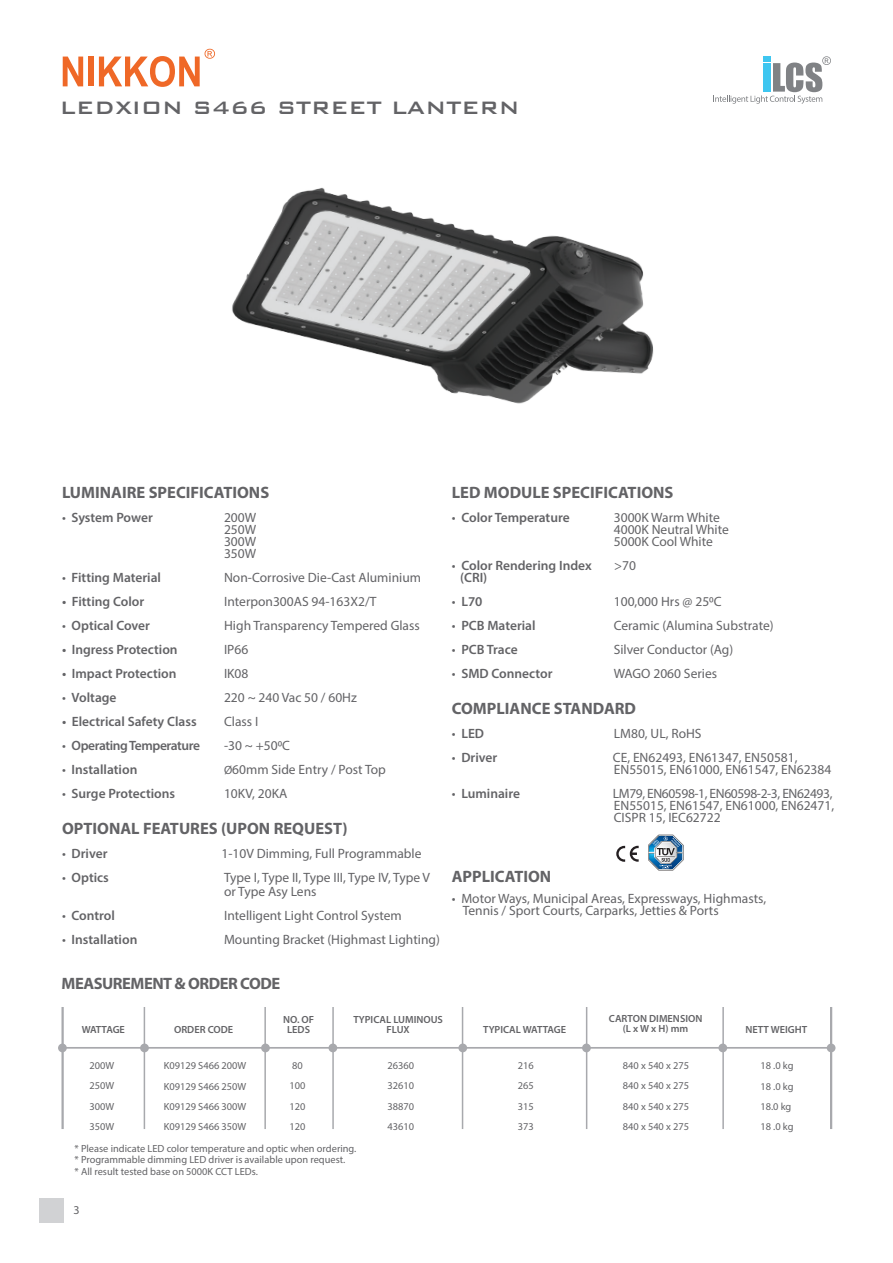
<style>
.page{position:relative;width:893px;height:1263px;background:#fff}
.page>*{position:absolute;margin:0;border:0;box-sizing:border-box;transform-origin:0 0}
.t1{font:500 24px "Bank Gothic BT";color:#636366}
.t2{font:700 16.5px "Myriad Pro";color:#636366}
.t3{font:700 16.5px "Myriad Pro";letter-spacing:-.03em;color:#636366}
.t4{font:13.5px/12px "Myriad Pro";color:#636366}
.t5{font:600 13.5px "Myriad Pro";color:#636366}
.t6{font:600 13.5px "Myriad Pro";letter-spacing:-.03em;color:#636366}
.t7{font:12px "Myriad Pro";color:#636366}
.t8{font:10.35px/20.4px "Myriad Pro";color:#636366;text-align:justify}
.t9{font:600 10.35px/10.2px "Myriad Pro";color:#636366;text-align:center}
.t10{font:600 10.35px "Myriad Pro";letter-spacing:-.04em;color:#636366}
.s1{font-weight:400}
.s2{font-size:12px}
</style>
<div class="page">
<div style="left:40px;top:1198px;width:24px;height:25px;background:#d1d2d4"></div>
<svg style="left:713px;top:56px;width:118px;height:48px"></svg>
<img style="left:232px;top:187px;width:422px;height:217px">
<svg style="left:616px;top:846px;width:23px;height:16px"></svg>
<svg style="left:648px;top:835px;width:36px;height:36px"></svg>
<svg style="left:67px;top:1047px;width:760px;height:2px"></svg>
<hr style="left:144px;top:1007px;width:1px;height:122px;background:#a8a9ad">
<hr style="left:61px;top:1007px;width:3px;height:122px;background:#a8a9ad">
<hr style="left:264px;top:1007px;width:2px;height:122px;background:#a8a9ad">
<hr style="left:830px;top:1007px;width:2px;height:122px;background:#a8a9ad">
<div style="left:58px;top:1043px;width:9px;height:9px;background:#a8a9ad;border-radius:50%"></div>
<div style="left:140px;top:1043px;width:9px;height:9px;background:#a8a9ad;border-radius:50%"></div>
<div style="left:261px;top:1043px;width:9px;height:9px;background:#a8a9ad;border-radius:50%"></div>
<hr style="left:722px;top:1007px;width:2px;height:122px;background:#a8a9ad">
<div style="left:718px;top:1043px;width:9px;height:9px;background:#a8a9ad;border-radius:50%"></div>
<hr style="left:586px;top:1007px;width:1px;height:122px;background:#a8a9ad">
<hr style="left:332px;top:1007px;width:2px;height:122px;background:#a8a9ad">
<hr style="left:462px;top:1007px;width:1px;height:122px;background:#a8a9ad">
<div style="left:582px;top:1043px;width:9px;height:9px;background:#a8a9ad;border-radius:50%"></div>
<div style="left:328px;top:1043px;width:9px;height:9px;background:#a8a9ad;border-radius:50%"></div>
<div style="left:458px;top:1043px;width:9px;height:9px;background:#a8a9ad;border-radius:50%"></div>
<div style="left:827px;top:1043px;width:8px;height:9px;background:#a8a9ad;border-radius:50%"></div>
<svg style="left:63px;top:57px;width:20px;height:29px"></svg>
<div style="left:89px;top:57px;width:5px;height:29px;background:#ef6827"></div>
<svg style="left:99px;top:49px;width:116px;height:38px"></svg>
<h1 class="t1" style="left:60px;top:94px;width:461px">LEDXION S466 STREET LANTERN</h1>
<p class="t2" style="left:62px;top:482px;width:209px">LUMINAIRE SPECIFICATIONS</p>
<p class="t5" style="left:62px;top:509px;width:92px"><span class="s1">•</span> System Power</p>
<p class="t4" style="left:224px;top:511px;width:34px;text-align:justify">200W 250W 300W 350W</p>
<p class="t5" style="left:62px;top:569px;width:100px"><span class="s1">•</span> Fitting Material</p>
<p class="t4" style="left:224px;top:571px;width:199px">Non-Corrosive Die-Cast Aluminium</p>
<p class="t5" style="left:62px;top:593px;width:84px">• Fitting Color</p>
<p class="t4" style="left:224px;top:595px;width:154px">Interpon300AS 94-163X2/T</p>
<p class="t5" style="left:62px;top:617px;width:90px"><span class="s1">•</span> Optical Cover</p>
<p class="t4" style="left:224px;top:619px;width:197px">High Transparency Tempered Glass</p>
<p class="t5" style="left:62px;top:641px;width:117px">• Ingress Protection</p>
<p class="t4" style="left:224px;top:643px;width:26px">IP66</p>
<p class="t5" style="left:62px;top:665px;width:116px">• Impact Protection</p>
<p class="t4" style="left:224px;top:667px;width:26px">IK08</p>
<p class="t5" style="left:62px;top:689px;width:56px"><span class="s1">•</span> Voltage</p>
<p class="t4" style="left:224px;top:691px;width:134px">220 ~ 240 Vac 50 / 60Hz</p>
<p class="t5" style="left:62px;top:713px;width:136px">• Electrical Safety Class</p>
<p class="t4" style="left:224px;top:715px;width:36px">Class I</p>
<p class="t6" style="left:62px;top:737px;width:140px"><span class="s1">•</span> Operating Temperature</p>
<p class="t4" style="left:224px;top:739px;width:68px">-30 ~ +500C</p>
<p class="t5" style="left:62px;top:761px;width:77px"><span class="s1">•</span> Installation</p>
<p class="t4" style="left:224px;top:763px;width:163px"><span class="s2">Ø</span>60mm Side Entry / Post Top</p>
<p class="t5" style="left:62px;top:785px;width:115px"><span class="s1">•</span> Surge Protections</p>
<p class="t4" style="left:224px;top:787px;width:65px">10KV, 20KA</p>
<p class="t2" style="left:62px;top:818px;width:287px">OPTIONAL FEATURES (UPON REQUEST)</p>
<p class="t5" style="left:62px;top:845px;width:47px"><span class="s1">•</span> Driver</p>
<p class="t4" style="left:221px;top:847px;width:202px">1-10V Dimming, Full Programmable</p>
<p class="t5" style="left:62px;top:869px;width:48px"><span class="s1">•</span> Optics</p>
<p class="t4" style="left:224px;top:871px;width:208px;line-height:13.5px">Type I, Type II, Type III, Type IV, Type V or Type Asy Lens</p>
<p class="t5" style="left:62px;top:907px;width:54px"><span class="s1">•</span> Control</p>
<p class="t4" style="left:224px;top:909px;width:179px">Intelligent Light Control System</p>
<p class="t5" style="left:62px;top:931px;width:77px"><span class="s1">•</span> Installation</p>
<p class="t4" style="left:224px;top:933px;width:217px">Mounting Bracket (Highmast Lighting)</p>
<p class="t3" style="left:62px;top:973px;width:220px">MEASUREMENT &amp; ORDER CODE</p>
<p class="t2" style="left:452px;top:482px;width:223px">LED MODULE SPECIFICATIONS</p>
<p class="t5" style="left:452px;top:509px;width:119px"><span class="s1">•</span> Color Temperature</p>
<p class="t4" style="left:614px;top:511px;width:117px">3000K Warm White<br>4000K Neutral White<br>5000K Cool White</p>
<p class="t5" style="left:452px;top:557px;width:142px"><span class="s1">•</span> Color Rendering Index</p>
<p class="t4" style="left:614px;top:559px;width:23px">&gt;70</p>
<p class="t5" style="left:460px;top:569px;width:29px">(CRI)</p>
<p class="t5" style="left:452px;top:593px;width:32px"><span class="s1">•</span> L70</p>
<p class="t4" style="left:614px;top:595px;width:109px">100,000 Hrs @ 250C</p>
<p class="t5" style="left:452px;top:617px;width:85px"><span class="s1">•</span> PCB Material</p>
<p class="t4" style="left:614px;top:619px;width:161px">Ceramic (Alumina Substrate)</p>
<p class="t5" style="left:452px;top:641px;width:67px"><span class="s1">•</span> PCB Trace</p>
<p class="t4" style="left:614px;top:643px;width:121px">Silver Conductor (Ag)</p>
<p class="t5" style="left:452px;top:665px;width:102px"><span class="s1">•</span> SMD Connector</p>
<p class="t4" style="left:614px;top:667px;width:105px">WAGO 2060 Series</p>
<p class="t2" style="left:452px;top:698px;width:186px">COMPLIANCE STANDARD</p>
<p class="t5" style="left:452px;top:725px;width:34px"><span class="s1">•</span> LED</p>
<p class="t4" style="left:614px;top:727px;width:89px">LM80, UL, RoHS</p>
<p class="t5" style="left:452px;top:749px;width:47px"><span class="s1">•</span> Driver</p>
<p class="t4" style="left:613px;top:751px;width:220px">CE, EN62493, EN61347, EN50581,<br>EN55015, EN61000, EN61547, EN62384</p>
<p class="t5" style="left:452px;top:785px;width:70px"><span class="s1">•</span> Luminaire</p>
<p class="t4" style="left:613px;top:787px;width:223px">LM79, EN60598-1, EN60598-2-3, EN62493,<br>EN55015, EN61547, EN61000, EN62471,<br>CISPR 15, IEC62722</p>
<p class="t2" style="left:452px;top:866px;width:101px">APPLICATION</p>
<p class="t4" style="left:463px;top:892px;width:305px;text-indent:-11px">• Motor Ways, Municipal Areas, Expressways, Highmasts,<br>Tennis / Sport Courts, Carparks, Jetties &amp; Ports</p>
<p class="t10" style="left:82px;top:1023px;width:45px">WATTAGE</p>
<p class="t9" style="left:174px;top:1024px;width:61px">ORDER CODE</p>
<p class="t9" style="left:283px;top:1014px;width:33px">NO. OF<br>LEDS</p>
<p class="t9" style="left:353px;top:1014px;width:91px">TYPICAL LUMINOUS<br>FLUX</p>
<p class="t9" style="left:483px;top:1024px;width:84px">TYPICAL WATTAGE</p>
<p class="t9" style="left:609px;top:1013px;width:95px">CARTON DIMENSION (L x W x H) mm</p>
<p class="t9" style="left:745px;top:1024px;width:63px">NETT WEIGHT</p>
<p class="t8" style="left:89px;top:1055px;width:26px">200W 250W 300W 350W</p>
<p class="t8" style="left:164px;top:1055px;width:84px">K09129 S466 200W K09129 S466 250W K09129 S466 300W K09129 S466 350W</p>
<p class="t8" style="left:290px;top:1055px;width:17px;text-align:left">80<br>100<br>120<br>120</p>
<p class="t8" style="left:518px;top:1055px;width:17px">216<br>265<br>315<br>373</p>
<p class="t8" style="left:387px;top:1055px;width:28px">26360<br>32610<br>38870<br>43610</p>
<p class="t8" style="left:623px;top:1055px;width:68px">840 x 540 x 275<br>840 x 540 x 275<br>840 x 540 x 275<br>840 x 540 x 275</p>
<p class="t8" style="left:760px;top:1055px;width:35px;text-align:left">18 .0 kg<br>18 .0 kg<br>18.0 kg<br>18 .0 kg</p>
<p class="t8" style="left:75px;top:1142px;width:283px;line-height:11.6px;text-align:left">* Please indicate LED color temperature and optic when ordering. * Programmable dimming LED driver is available upon request.<br>* All result tested base on 5000K CCT LEDs.</p>
<p class="t7" style="left:73px;top:1202px;width:8px">3</p>
</div>
